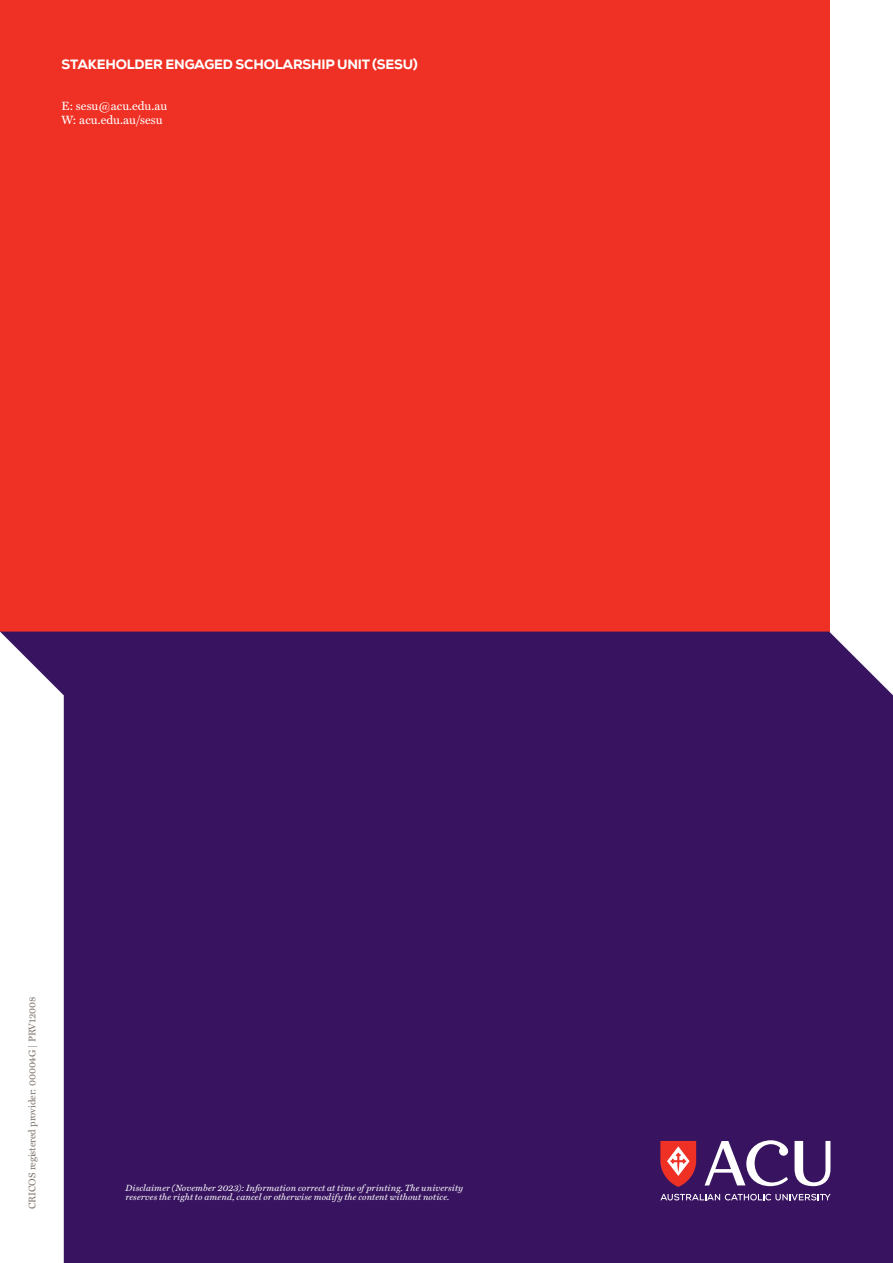
<style>
.page{position:relative;width:893px;height:1263px;background:#fff}
.page>*{position:absolute;margin:0;border:0;box-sizing:border-box;transform-origin:0 0}
.t1{font:800 13.5px "Nexa";letter-spacing:-.015em;color:#fff}
.t2{font:12px/14.4px "Miller Text";letter-spacing:.005em;color:#fff}
.t3{font:9.75px "Miller Text";letter-spacing:-.01em;color:#7f776f}
.t4{font:italic 9px/9px "Miller Text";letter-spacing:.015em;color:#fff}
</style>
<div class="page">
<div style="left:0;top:0;width:829px;height:632px;background:#ee3124"></div>
<svg style="left:0;top:632px;width:893px;height:631px;background:#46246b"></svg>
<svg style="left:660px;top:1141px;width:36px;height:46px;background:#d14c50"></svg>
<svg style="left:660px;top:1194px;width:170px;height:6px"></svg>
<svg style="left:794px;top:1141px;width:36px;height:45px"></svg>
<svg style="left:705px;top:1140px;width:83px;height:46px"></svg>
<h1 class="t1" style="left:62px;top:56px;width:358px">STAKEHOLDER ENGAGED SCHOLARSHIP UNIT (SESU)</h1>
<h2 class="t2" style="left:62px;top:98px;width:107px">E: sesu@acu.edu.au<br>W: acu.edu.au/sesu</h2>
<p class="t3" style="left:24px;top:1209px;width:214px;rotate:-90deg">CRICOS registered provider: 00004G | PRV12008</p>
<p class="t4" style="left:125px;top:1183px;width:339px">Disclaimer (November 2023): Information correct at time of printing. The university reserves the right to amend, cancel or otherwise modify the content without notice.</p>
</div>
